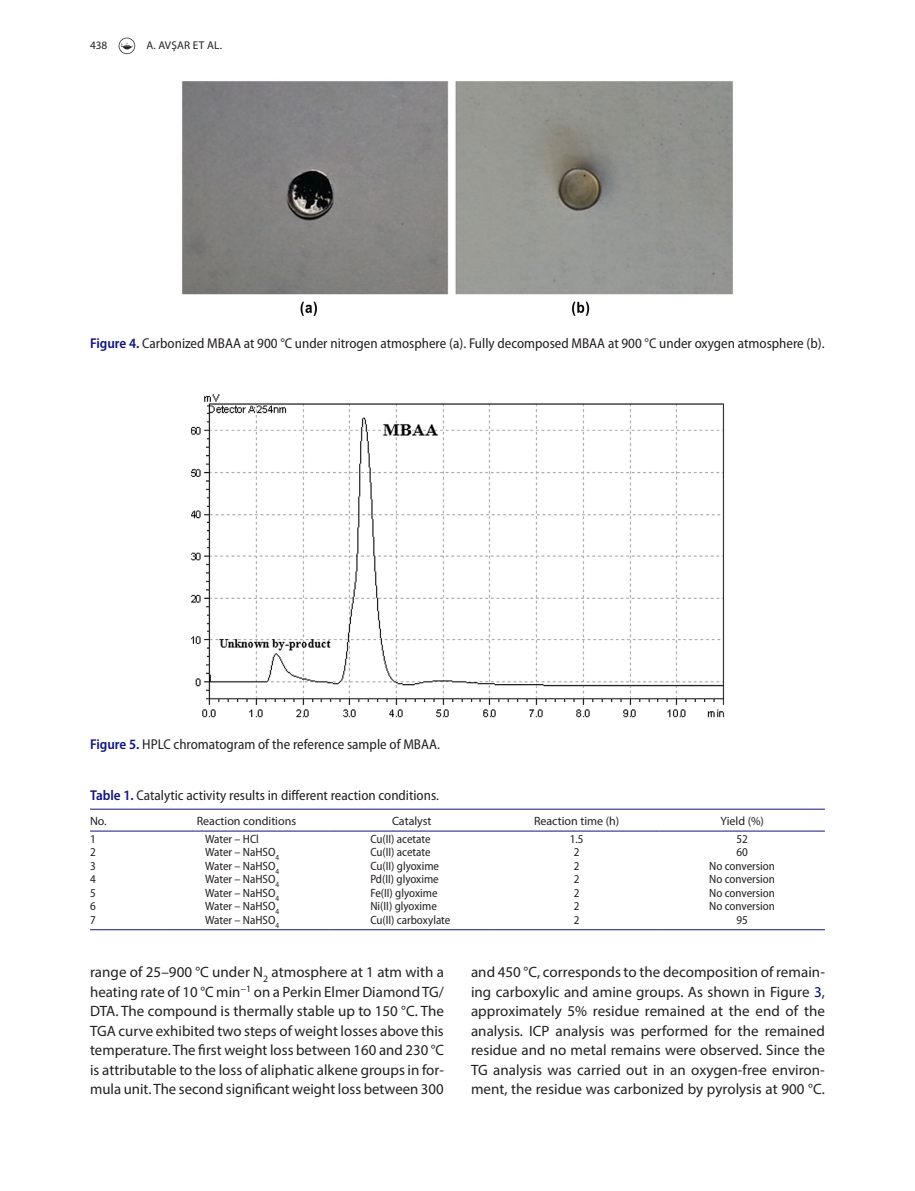
<style>
.page{position:relative;width:915px;height:1191px;background:#fff}
.page>*{position:absolute;margin:0;border:0;box-sizing:border-box;transform-origin:0 0}
.t1{font:15px/19.5px "Myriad Pro";color:#231f20;text-align:justify}
.t2{font:semi-condensed 14.25px "Myriad Pro";color:#231f20}
.t3{font:semi-condensed 12px "Myriad Pro";color:#231f20}
.t4{font:12px "Myriad Pro";color:#231f20}
.t5{font:11.25px "Myriad Pro";letter-spacing:.02em;color:#231f20}
.s1{font-weight:600;color:#10147e}
.s2{color:#000080}
</style>
<div class="page">
<svg style="left:119px;top:38px;width:16px;height:16px"></svg>
<img style="left:182px;top:81px;width:551px;height:235px">
<img style="left:190px;top:394px;width:535px;height:324px">
<hr style="left:90px;top:808px;width:734px;height:1px;background:#10147e">
<hr style="left:90px;top:830px;width:73px;height:1px;background:#10147e">
<hr style="left:163px;top:830px;width:167px;height:1px;background:#10147e">
<hr style="left:330px;top:830px;width:163px;height:1px;background:#10147e">
<hr style="left:493px;top:830px;width:166px;height:1px;background:#10147e">
<hr style="left:659px;top:830px;width:165px;height:1px;background:#10147e">
<hr style="left:90px;top:929px;width:73px;height:1px;background:#10147e">
<hr style="left:163px;top:929px;width:167px;height:1px;background:#10147e">
<hr style="left:330px;top:929px;width:163px;height:1px;background:#10147e">
<hr style="left:493px;top:929px;width:166px;height:1px;background:#10147e">
<hr style="left:659px;top:929px;width:165px;height:1px;background:#10147e">
<p class="t5" style="left:90px;top:39px;width:19px">438</p>
<p class="t5" style="left:146px;top:39px;width:77px">A. AVŞAR ET AL.</p>
<p class="t2" style="left:90px;top:335px;width:735px"><span class="s1">Figure 4.</span> Carbonized MBAA at 900 °C under nitrogen atmosphere (a). Fully decomposed MBAA at 900 °C under oxygen atmosphere (b).</p>
<p class="t2" style="left:90px;top:737px;width:351px"><span class="s1">Figure 5.</span> HPLC chromatogram of the reference sample of MBAA.</p>
<p class="t2" style="left:90px;top:787px;width:350px"><span class="s1">Table 1.</span> Catalytic activity results in different reaction conditions.</p>
<p class="t4" style="left:90px;top:813px;width:18px">No.</p>
<p class="t4" style="left:197px;top:813px;width:101px">Reaction conditions</p>
<p class="t4" style="left:392px;top:813px;width:41px">Catalyst</p>
<p class="t4" style="left:534px;top:813px;width:87px">Reaction time (h)</p>
<p class="t4" style="left:720px;top:813px;width:45px">Yield (%)</p>
<p class="t3" style="left:90px;top:832px;width:7px">1</p>
<p class="t3" style="left:205px;top:832px;width:55px">Water – HCl</p>
<p class="t3" style="left:370px;top:832px;width:62px">Cu(II) acetate</p>
<p class="t3" style="left:569px;top:832px;width:15px">1.5</p>
<p class="t3" style="left:736px;top:832px;width:13px">52</p>
<p class="t3" style="left:90px;top:845px;width:7px">2</p>
<p class="t3" style="left:205px;top:845px;width:76px">Water – NaHSO<sub>4</sub></p>
<p class="t3" style="left:370px;top:845px;width:62px">Cu(II) acetate</p>
<p class="t3" style="left:573px;top:845px;width:7px">2</p>
<p class="t3" style="left:736px;top:845px;width:13px">60</p>
<p class="t3" style="left:90px;top:859px;width:7px">3</p>
<p class="t3" style="left:205px;top:859px;width:76px">Water – NaHSO<sub>4</sub></p>
<p class="t3" style="left:370px;top:859px;width:70px">Cu(II) glyoxime</p>
<p class="t3" style="left:573px;top:859px;width:7px">2</p>
<p class="t3" style="left:709px;top:859px;width:67px">No conversion</p>
<p class="t3" style="left:90px;top:872px;width:7px">4</p>
<p class="t3" style="left:205px;top:872px;width:76px">Water – NaHSO<sub>4</sub></p>
<p class="t3" style="left:370px;top:872px;width:70px">Pd(II) glyoxime</p>
<p class="t3" style="left:573px;top:872px;width:7px">2</p>
<p class="t3" style="left:709px;top:872px;width:67px">No conversion</p>
<p class="t3" style="left:90px;top:886px;width:7px">5</p>
<p class="t3" style="left:205px;top:886px;width:76px">Water – NaHSO<sub>4</sub></p>
<p class="t3" style="left:370px;top:886px;width:69px">Fe(II) glyoxime</p>
<p class="t3" style="left:573px;top:886px;width:7px">2</p>
<p class="t3" style="left:709px;top:886px;width:67px">No conversion</p>
<p class="t3" style="left:90px;top:899px;width:7px">6</p>
<p class="t3" style="left:205px;top:899px;width:76px">Water – NaHSO<sub>4</sub></p>
<p class="t3" style="left:370px;top:899px;width:68px">Ni(II) glyoxime</p>
<p class="t3" style="left:573px;top:899px;width:7px">2</p>
<p class="t3" style="left:709px;top:899px;width:67px">No conversion</p>
<p class="t3" style="left:90px;top:913px;width:7px">7</p>
<p class="t3" style="left:205px;top:913px;width:76px">Water – NaHSO<sub>4</sub></p>
<p class="t3" style="left:370px;top:913px;width:82px">Cu(II) carboxylate</p>
<p class="t3" style="left:573px;top:913px;width:7px">2</p>
<p class="t3" style="left:736px;top:913px;width:13px">95</p>
<p class="t1" style="left:90px;top:962px;width:355px">range of 25–900 °C under N<sub>2</sub> atmosphere at 1 atm with a heating rate of 10 °C min<sup>−1</sup> on a Perkin Elmer Diamond TG/ DTA. The compound is thermally stable up to 150 °C. The TGA curve exhibited two steps of weight losses above this temperature. The first weight loss between 160 and 230 °C is attributable to the loss of aliphatic alkene groups in for&shy;mula unit. The second significant weight loss between 300</p>
<p class="t1" style="left:471px;top:962px;width:355px">and 450 °C, corresponds to the decomposition of remain&shy;ing carboxylic and amine groups. As shown in Figure <span class="s2">3</span>, approximately 5% residue remained at the end of the analysis. ICP analysis was performed for the remained residue and no metal remains were observed. Since the TG analysis was carried out in an oxygen-free environ&shy;ment, the residue was carbonized by pyrolysis at 900 °C.</p>
</div>
